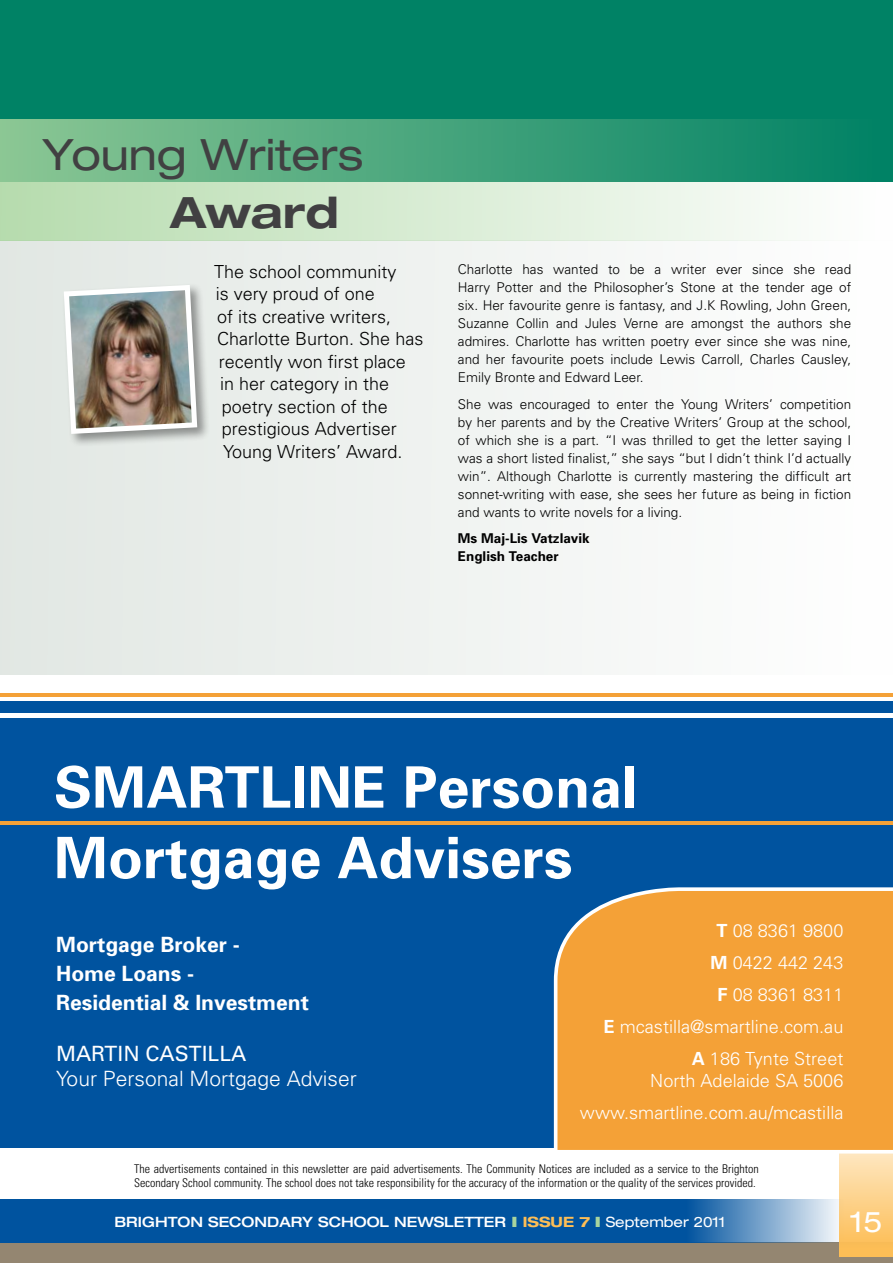
<style>
.page{position:relative;width:893px;height:1263px;background:#fff}
.page>*{position:absolute;margin:0;border:0;box-sizing:border-box;transform-origin:0 0}
.t1{font:700 57.15px/70.5px "Univers";color:#fff}
.t2{font:700 46.2px/55.3px "Univers";color:#fff}
.t3{font:expanded 43.2px "Helvetica Neue";color:#414042}
.t4{font:700 expanded 43.2px "Helvetica Neue";color:#414042}
.t5{font:expanded 28.5px "Helvetica Neue";color:#fff}
.t6{font:700 21px/29.1px "Univers";color:#fff}
.t7{font:300 21px "Univers";color:#fff}
.t8{font:21px "Univers";color:#fff}
.t9{font:19.5px "Univers";color:#fff}
.t10{font:300 18.15px/32px "Univers";color:#fff;text-align:right}
.t11{font:300 18px "Univers";color:#000}
.t12{font:500 expanded 14.25px "Helvetica Neue";color:#fff}
.t13{font:300 13.5px/18px "Univers";color:#000;text-align:justify}
.t14{font:700 13.5px/18px "Univers";color:#000}
.t15{font:300 condensed 12px/14.4px "Univers";color:#000}
.s1{font-weight:700}
.s2{font-weight:900;color:#a8d59e}
.s3{font-weight:700;color:#fdbe56}
.s4{font-weight:400}
</style>
<div class="page">
<div style="left:0;top:1243px;width:893px;height:20px;background:#948671"></div>
<svg style="left:0;top:1199px;width:839px;height:44px;background:#1661a6"></svg>
<svg style="left:839px;top:1155px;width:54px;height:101px;background:#fccf85"></svg>
<div style="left:0;top:701px;width:893px;height:446px;background:#00539f"></div>
<div style="left:0;top:713px;width:893px;height:5px;background:#fff"></div>
<hr style="left:0;top:821px;width:893px;height:4px;background:#f4a137">
<svg style="left:552px;top:887px;width:341px;height:268px;background:#e79f43"></svg>
<hr style="left:0;top:693px;width:893px;height:3px;background:#f4a137">
<div style="left:0;top:240px;width:893px;height:435px;background:linear-gradient(to right,#e1e7e3,#fff)"></div>
<div style="left:0;top:0;width:893px;height:182px;background:#008265"></div>
<svg style="left:0;top:119px;width:818px;height:121px;background:#8ec7a6"></svg>
<div style="left:62px;top:283px;width:149px;height:165px;background:#000;opacity:.4"></div>
<img style="left:61px;top:282px;width:139px;height:155px">
<h3 class="t3" style="left:43px;top:128px;width:322px">Young Writers</h3>
<h3 class="t4" style="left:170px;top:185px;width:170px">Award</h3>
<h3 class="t11" style="left:214px;top:261px;width:184px">The school community</h3>
<h3 class="t11" style="left:216px;top:283px;width:161px">is very proud of one</h3>
<h3 class="t11" style="left:217px;top:306px;width:175px">of its creative writers,</h3>
<h3 class="t11" style="left:217px;top:328px;width:208px">Charlotte Burton. She has</h3>
<h3 class="t11" style="left:219px;top:351px;width:189px">recently won first place</h3>
<h3 class="t11" style="left:220px;top:373px;width:171px">in her category in the</h3>
<h3 class="t11" style="left:222px;top:396px;width:168px">poetry section of the</h3>
<h3 class="t11" style="left:222px;top:418px;width:177px">prestigious Advertiser</h3>
<h3 class="t11" style="left:223px;top:441px;width:181px">Young Writers’ Award.</h3>
<p class="t13" style="left:458px;top:261px;width:395px">Charlotte has wanted to be a writer ever since she read Harry Potter and the Philosopher’s Stone at the tender age of six. Her favourite genre is fantasy, and J.K Rowling, John Green, Suzanne Collin and Jules Verne are amongst the authors she admires. Charlotte has written poetry ever since she was nine, and her favourite poets include Lewis Carroll, Charles Causley, Emily Bronte and Edward Leer.</p>
<p class="t13" style="left:458px;top:395px;width:395px">She was encouraged to enter the Young Writers’ competition by her parents and by the Creative Writers’ Group at the school, of which she is a part. “I was thrilled to get the letter saying I was a short listed finalist,” she says “but I didn’t think I’d actually win”. Although Charlotte is currently mastering the difficult art sonnet-writing with ease, she sees her future as being in fiction and wants to write novels for a living.</p>
<p class="t14" style="left:458px;top:529px;width:133px">Ms Maj-Lis Vatzlavik<br>English Teacher</p>
<h1 class="t1" style="left:54px;top:752px;width:585px">SMARTLINE Personal<br>Mortgage Advisers</h1>
<h3 class="t10" style="left:604px;top:915px;width:241px"><span class="s1">T</span> 08 8361 9800<br><span class="s1">M</span> 0422 442 243<br><span class="s1">F</span> 08 8361 8311<br><span class="s1">E</span> mcastilla@smartline.com.au<br><span class="s1">A</span> 186 Tynte Street</h3>
<h3 class="t10" style="left:580px;top:1064px;width:265px">North Adelaide SA 5006 www.smartline.com.au/mcastilla</h3>
<h2 class="t2" style="left:54px;top:768px;width:472px">SMARTLINE Personal<br>Mortgage Advisers</h2>
<h3 class="t6" style="left:56px;top:930px;width:254px">Mortgage Broker -<br>Home Loans -<br>Residential &amp; Investment</h3>
<h3 class="t8" style="left:56px;top:1041px;width:192px">MARTIN CASTILLA</h3>
<h3 class="t7" style="left:56px;top:1066px;width:302px">Your Personal Mortgage Adviser</h3>
<h3 class="t9" style="left:56px;top:946px;width:178px">MARTIN CASTILLA</h3>
<p class="t15" style="left:134px;top:1161px;width:626px">The advertisements contained in this newsletter are paid advertisements. The Community Notices are included as a service to the Brighton<br>Secondary School community. The school does not take responsibility for the accuracy of the information or the quality of the services provided.</p>
<p class="t12" style="left:114px;top:1213px;width:612px">BRIGHTON SECONDARY SCHOOL NEWSLETTER <span class="s2">I</span> <span class="s3">ISSUE 7</span> <span class="s2">I</span> <span class="s4">September 2011</span></p>
<h3 class="t5" style="left:851px;top:1204px;width:33px">15</h3>
</div>
